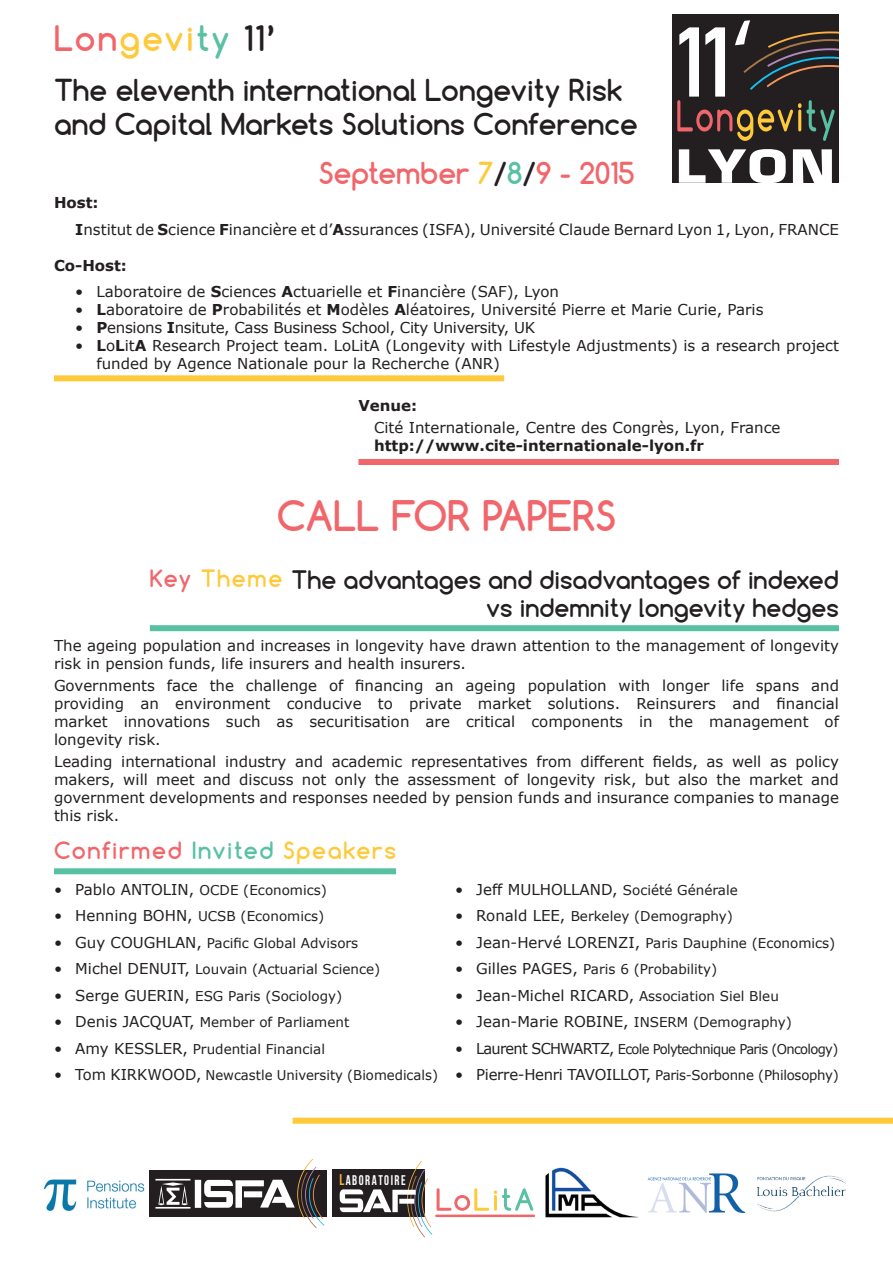
<style>
.page{position:relative;width:893px;height:1263px;background:#fff}
.page>*{position:absolute;margin:0;border:0;box-sizing:border-box;transform-origin:0 0}
.t1{font:700 39.6px "Comfortaa";color:#f1666b}
.t2{font:700 33.15px "Comfortaa";letter-spacing:.07em;color:#fec93a}
.t3{font:700 28.5px/34.2px "Comfortaa";color:#231f20}
.t4{font:700 28.5px "Comfortaa";color:#f1666b}
.t5{font:700 24px/28.8px "Comfortaa";color:#231f20;text-align:right}
.t6{font:700 22.5px "Comfortaa";letter-spacing:.07em;color:#f1666b}
.t7{font:15px/18px "Verdana";color:#231f20}
.t8{font:15px "Verdana";letter-spacing:-.02em;color:#231f20}
.t9{font:700 15px "Verdana";color:#231f20}
.t10{font:13.95px "Bebas Neue";letter-spacing:.12em;color:#fff;scale:.89 1}
.t11{font:13.5px "Verdana";color:#231f20}
.t12{font:13.5px "Verdana";letter-spacing:-.05em;color:#231f20}
.t13{font:13.5px "Verdana";letter-spacing:-.02em;color:#231f20}
.s1{color:#f1666b}
.s2{color:#59c1a3}
.s3{color:#231f20}
.s4{color:#fec93a}
.s5{font-weight:700}
.s6{font-size:22.5px;color:#f1666b}
.s7{font-size:22.5px;color:#fec93a}
.s8{font-size:15px}
.s9{font-size:13.5px}
.s10{font-size:15.6px;color:#fbb03f}
</style>
<div class="page">
<div style="left:673px;top:14px;width:166px;height:169px;background:#231f20"></div>
<svg style="left:679px;top:149px;width:107px;height:34px"></svg>
<svg style="left:793px;top:149px;width:39px;height:34px"></svg>
<svg style="left:677px;top:20px;width:162px;height:121px"></svg>
<div style="left:54px;top:375px;width:450px;height:6px;background:#fec93a"></div>
<div style="left:358px;top:459px;width:481px;height:6px;background:#f1666b"></div>
<div style="left:150px;top:625px;width:689px;height:6px;background:#59c1a3"></div>
<div style="left:54px;top:868px;width:342px;height:6px;background:#59c1a3"></div>
<div style="left:293px;top:1118px;width:600px;height:6px;background:#fec93a"></div>
<img style="left:43px;top:1179px;width:102px;height:32px">
<div style="left:332px;top:1170px;width:93px;height:47px;background:#231f20"></div>
<img style="left:545px;top:1168px;width:93px;height:50px">
<div style="left:150px;top:1170px;width:177px;height:47px;background:#231f20"></div>
<svg style="left:195px;top:1159px;width:130px;height:69px"></svg>
<svg style="left:158px;top:1182px;width:30px;height:23px"></svg>
<hr style="left:155px;top:1179px;width:35px;height:1px;background:#fff">
<hr style="left:155px;top:1207px;width:35px;height:1px;background:#fff">
<svg style="left:340px;top:1161px;width:193px;height:76px"></svg>
<hr style="left:436px;top:1214px;width:98px;height:3px;background:#f1666b">
<img style="left:647px;top:1173px;width:99px;height:41px">
<img style="left:757px;top:1175px;width:89px;height:37px">
<h2 class="t2" style="left:54px;top:18px;width:222px"><span class="s1">Lon</span>gevi<span class="s2">ty</span> <span class="s3">11’</span></h2>
<h3 class="t3" style="left:54px;top:73px;width:585px">The eleventh international Longevity Risk and Capital Markets Solutions Conference</h3>
<h3 class="t4" style="left:319px;top:155px;width:318px">September <span class="s4">7</span><span class="s3">/</span><span class="s2">8</span><span class="s3">/</span>9 - 2015</h3>
<p class="t7" style="left:75px;top:189px;width:765px;line-height:26.5px;text-indent:-21px"><span class="s5">Host:<br>I</span>nstitut de <span class="s5">S</span>cience <span class="s5">F</span>inancière et d’<span class="s5">A</span>ssurances (ISFA), Université Claude Bernard Lyon 1, Lyon, FRANCE</p>
<p class="t9" style="left:54px;top:255px;width:74px">Co-Host:</p>
<p class="t7" style="left:75px;top:282px;width:485px">• Laboratoire de <span class="s5">S</span>ciences <span class="s5">A</span>ctuarielle et <span class="s5">F</span>inancière (SAF), Lyon</p>
<p class="t7" style="left:75px;top:300px;width:690px">• <span class="s5">L</span>aboratoire de <span class="s5">P</span>robabilités et <span class="s5">M</span>odèles <span class="s5">A</span>léatoires, Université Pierre et Marie Curie, Paris</p>
<p class="t8" style="left:75px;top:317px;width:461px">• <span class="s5">P</span>ensions <span class="s5">I</span>nsitute, Cass Business School, City University, UK</p>
<p class="t7" style="left:96px;top:336px;width:744px;text-indent:-21px">• <span class="s5">L</span>o<span class="s5">L</span>it<span class="s5">A</span> Research Project team. LoLitA (Longevity with Lifestyle Adjustments) is a research project funded by Agence Nationale pour la Recherche (ANR)</p>
<p class="t9" style="left:358px;top:395px;width:60px">Venue:</p>
<p class="t7" style="left:374px;top:418px;width:408px">Cité Internationale, Centre des Congrès, Lyon, France</p>
<p class="t9" style="left:374px;top:435px;width:332px">http://www.cite-internationale-lyon.fr</p>
<h1 class="t1" style="left:277px;top:491px;width:341px">Call for PaperS</h1>
<h3 class="t5" style="left:150px;top:565px;width:691px"><span class="s6">Key</span> <span class="s7">Theme</span> The advantages and disadvantages of indexed vs indemnity longevity hedges</h3>
<p class="t7" style="left:54px;top:636px;width:786px">The ageing population and increases in longevity have drawn attention to the management of longevity risk in pension funds, life insurers and health insurers.</p>
<p class="t7" style="left:54px;top:676px;width:786px;text-align:justify">Governments face the challenge of financing an ageing population with longer life spans and providing an environment conducive to private market solutions. Reinsurers and financial market innovations such as securitisation are critical components in the management of longevity risk.</p>
<p class="t7" style="left:54px;top:752px;width:786px;text-align:justify">Leading international industry and academic representatives from different fields, as well as policy makers, will meet and discuss not only the assessment of longevity risk, but also the market and government developments and responses needed by pension funds and insurance companies to manage this risk.</p>
<h3 class="t6" style="left:54px;top:836px;width:344px">Confirmed <span class="s2">Invited</span> <span class="s4">Speakers</span></h3>
<p class="t11" style="left:54px;top:881px;width:274px"><span class="s8">• Pablo ANTOLIN,</span> OCDE (Economics)</p>
<p class="t11" style="left:54px;top:907px;width:272px"><span class="s8">• Henning BOHN,</span> UCSB (Economics)</p>
<p class="t11" style="left:54px;top:934px;width:306px"><span class="s8">• Guy COUGHLAN,</span> Pacific Global Advisors</p>
<p class="t11" style="left:54px;top:960px;width:328px"><span class="s8">• Michel DENUIT,</span> Louvain (Actuarial Science)</p>
<p class="t11" style="left:54px;top:987px;width:290px"><span class="s8">• Serge GUERIN,</span> ESG Paris (Sociology)</p>
<p class="t11" style="left:54px;top:1013px;width:297px"><span class="s8">• Denis JACQUAT,</span> Member of Parliament</p>
<p class="t11" style="left:54px;top:1040px;width:273px"><span class="s8">• Amy KESSLER,</span> Prudential Financial</p>
<p class="t11" style="left:54px;top:1066px;width:385px"><span class="s8">• Tom KIRKWOOD,</span> Newcastle University (Biomedicals)</p>
<p class="t7" style="left:455px;top:880px;width:284px">• Jeff MULHOLLAND, <span class="s9">Société Générale</span></p>
<p class="t11" style="left:455px;top:907px;width:280px"><span class="s8">• Ronald LEE,</span> Berkeley (Demography)</p>
<p class="t11" style="left:455px;top:934px;width:382px"><span class="s8">• Jean-Hervé LORENZI,</span> Paris Dauphine (Economics)</p>
<p class="t11" style="left:455px;top:960px;width:264px"><span class="s8">• Gilles PAGES,</span> Paris 6 (Probability)</p>
<p class="t7" style="left:455px;top:986px;width:325px">• Jean-Michel RICARD, <span class="s9">Association Siel Bleu</span></p>
<p class="t7" style="left:455px;top:1013px;width:338px">• Jean-Marie ROBINE, <span class="s9">INSERM (Demography)</span></p>
<p class="t12" style="left:455px;top:1040px;width:385px"><span class="s8">• Laurent SCHWARTZ,</span> Ecole Polytechnique Paris (Oncology)</p>
<p class="t13" style="left:455px;top:1066px;width:385px"><span class="s8">• Pierre-Henri TAVOILLOT,</span> Paris-Sorbonne (Philosophy)</p>
<p class="t10" style="left:339px;top:1173px;width:76px"><span class="s10">L</span>ABORATOIRE</p>
</div>
